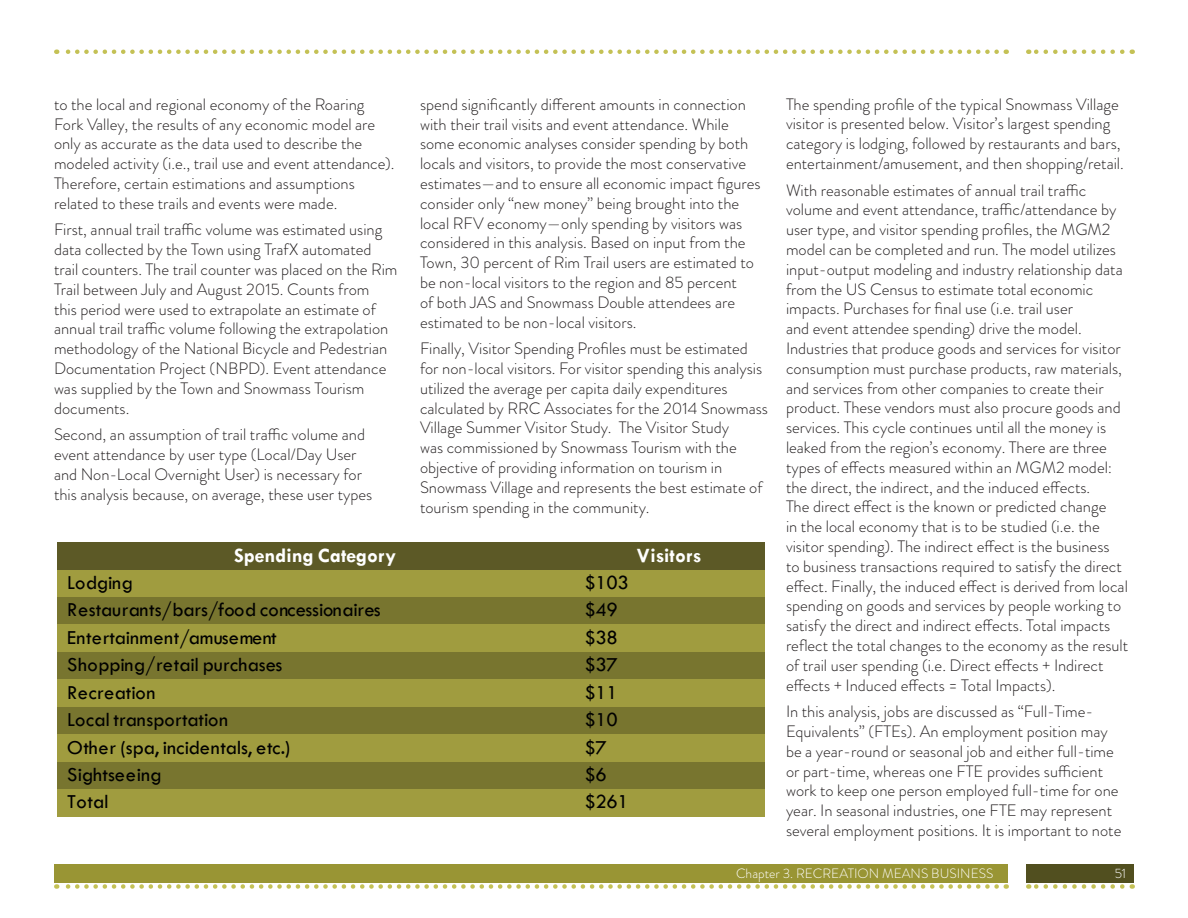
<style>
.page{position:relative;width:1188px;height:918px;background:#fff}
.page>*{position:absolute;margin:0;border:0;box-sizing:border-box;transform-origin:0 0}
.t1{font:20.55px "Tw Cen";color:#000}
.t2{font:700 20.55px "Tw Cen";letter-spacing:.005em;color:#fff}
.Body_Text{font:300 16.5px/19.8px "Brandon Grotesque";color:#231f20}
.t3{font:300 13.5px "Brandon Grotesque";color:#fff}
</style>
<div class="page">
<div style="left:1026px;top:864px;width:108px;height:18px;background:#514f1f"></div>
<div style="left:54px;top:864px;width:954px;height:18px;background:#999534"></div>
<svg style="left:1028px;top:884px;width:94px;height:5px"></svg>
<svg style="left:1028px;top:50px;width:94px;height:4px"></svg>
<svg style="left:56px;top:884px;width:941px;height:5px"></svg>
<svg style="left:56px;top:50px;width:941px;height:4px"></svg>
<div style="left:57px;top:542px;width:518px;height:28px;background:#5c5926"></div>
<div style="left:575px;top:542px;width:189px;height:28px;background:#5c5926"></div>
<div style="left:57px;top:570px;width:518px;height:27px;background:#a09c3f"></div>
<div style="left:575px;top:570px;width:189px;height:27px;background:#a09c3f"></div>
<div style="left:57px;top:597px;width:518px;height:28px;background:#78752f"></div>
<div style="left:575px;top:597px;width:189px;height:28px;background:#78752f"></div>
<div style="left:57px;top:625px;width:518px;height:27px;background:#a09c3f"></div>
<div style="left:575px;top:625px;width:189px;height:27px;background:#a09c3f"></div>
<div style="left:57px;top:652px;width:518px;height:28px;background:#78752f"></div>
<div style="left:575px;top:652px;width:189px;height:28px;background:#78752f"></div>
<div style="left:57px;top:680px;width:518px;height:27px;background:#a09c3f"></div>
<div style="left:575px;top:680px;width:189px;height:27px;background:#a09c3f"></div>
<div style="left:57px;top:707px;width:518px;height:27px;background:#78752f"></div>
<div style="left:575px;top:707px;width:189px;height:27px;background:#78752f"></div>
<div style="left:57px;top:734px;width:518px;height:28px;background:#a09c3f"></div>
<div style="left:575px;top:734px;width:189px;height:28px;background:#a09c3f"></div>
<div style="left:57px;top:762px;width:518px;height:27px;background:#78752f"></div>
<div style="left:575px;top:762px;width:189px;height:27px;background:#78752f"></div>
<div style="left:57px;top:789px;width:518px;height:28px;background:#a09c3f"></div>
<div style="left:575px;top:789px;width:189px;height:28px;background:#a09c3f"></div>
<p class="Body_Text" style="left:54px;top:94px;width:342px">to the local and regional economy of the Roaring Fork Valley, the results of any economic model are only as accurate as the data used to describe the modeled activity (i.e., trail use and event attendance).<br>Therefore, certain estimations and assumptions related to these trails and events were made.</p>
<p class="Body_Text" style="left:54px;top:220px;width:345px">First, annual trail traffic volume was estimated using data collected by the Town using TrafX automated trail counters. The trail counter was placed on the Rim Trail between July and August 2015. Counts from<br>this period were used to extrapolate an estimate of annual trail traffic volume following the extrapolation methodology of the National Bicycle and Pedestrian Documentation Project (NBPD). Event attendance was supplied by the Town and Snowmass Tourism documents.</p>
<p class="Body_Text" style="left:54px;top:425px;width:320px">Second, an assumption of trail traffic volume and event attendance by user type (Local/Day User and Non-Local Overnight User) is necessary for this analysis because, on average, these user types</p>
<p class="Body_Text" style="left:420px;top:94px;width:342px">spend significantly different amounts in connection with their trail visits and event attendance. While some economic analyses consider spending by both locals and visitors, to provide the most conservative estimates—and to ensure all economic impact figures consider only “new money” being brought into the local RFV economy—only spending by visitors was considered in this analysis. Based on input from the Town, 30 percent of Rim Trail users are estimated to be non-local visitors to the region and 85 percent<br>of both JAS and Snowmass Double attendees are estimated to be non-local visitors.</p>
<p class="Body_Text" style="left:420px;top:339px;width:349px">Finally, Visitor Spending Profiles must be estimated for non-local visitors. For visitor spending this analysis utilized the average per capita daily expenditures calculated by RRC Associates for the 2014 Snowmass Village Summer Visitor Study. The Visitor Study<br>was commissioned by Snowmass Tourism with the objective of providing information on tourism in Snowmass Village and represents the best estimate of tourism spending in the community.</p>
<p class="t2" style="left:234px;top:543px;width:163px">Spending Category</p>
<p class="t2" style="left:637px;top:543px;width:66px">Visitors</p>
<p class="t1" style="left:67px;top:570px;width:68px">Lodging</p>
<p class="t1" style="left:585px;top:570px;width:46px">$103</p>
<p class="t1" style="left:67px;top:598px;width:315px">Restaurants/bars/food concessionaires</p>
<p class="t1" style="left:585px;top:598px;width:35px">$49</p>
<p class="t1" style="left:67px;top:625px;width:211px">Entertainment/amusement</p>
<p class="t1" style="left:585px;top:625px;width:35px">$38</p>
<p class="t1" style="left:67px;top:652px;width:217px">Shopping/retail purchases</p>
<p class="t1" style="left:585px;top:652px;width:35px">$37</p>
<p class="t1" style="left:67px;top:680px;width:90px">Recreation</p>
<p class="t1" style="left:585px;top:680px;width:35px">$11</p>
<p class="t1" style="left:67px;top:707px;width:163px">Local transportation</p>
<p class="t1" style="left:585px;top:707px;width:35px">$10</p>
<p class="t1" style="left:67px;top:735px;width:225px">Other (spa, incidentals, etc.)</p>
<p class="t1" style="left:585px;top:735px;width:24px">$7</p>
<p class="t1" style="left:67px;top:762px;width:96px">Sightseeing</p>
<p class="t1" style="left:585px;top:762px;width:24px">$6</p>
<p class="t1" style="left:67px;top:790px;width:43px">Total</p>
<p class="t1" style="left:585px;top:790px;width:46px">$261</p>
<p class="Body_Text" style="left:786px;top:94px;width:339px">The spending profile of the typical Snowmass Village visitor is presented below. Visitor’s largest spending category is lodging, followed by restaurants and bars, entertainment/amusement, and then shopping/retail.</p>
<p class="Body_Text" style="left:786px;top:180px;width:344px">With reasonable estimates of annual trail traffic volume and event attendance, traffic/attendance by user type, and visitor spending profiles, the MGM2 model can be completed and run. The model utilizes input-output modeling and industry relationship data from the US Census to estimate total economic impacts. Purchases for final use (i.e. trail user<br>and event attendee spending) drive the model.<br>Industries that produce goods and services for visitor consumption must purchase products, raw materials, and services from other companies to create their product. These vendors must also procure goods and services. This cycle continues until all the money is leaked from the region’s economy. There are three types of effects measured within an MGM2 model: the direct, the indirect, and the induced effects.<br>The direct effect is the known or predicted change<br>in the local economy that is to be studied (i.e. the visitor spending). The indirect effect is the business<br>to business transactions required to satisfy the direct effect. Finally, the induced effect is derived from local spending on goods and services by people working to satisfy the direct and indirect effects. Total impacts reflect the total changes to the economy as the result of trail user spending (i.e. Direct effects + Indirect effects + Induced effects = Total Impacts).</p>
<p class="Body_Text" style="left:786px;top:702px;width:337px">In this analysis, jobs are discussed as “Full-Time-Equivalents” (FTEs). An employment position may be a year-round or seasonal job and either full-time or part-time, whereas one FTE provides sufficient work to keep one person employed full-time for one year. In seasonal industries, one FTE may represent several employment positions. It is important to note</p>
<p class="t3" style="left:736px;top:864px;width:259px">Chapter 3. RECREATION MEANS BUSINESS</p>
<p class="t3" style="left:1115px;top:864px;width:13px">51</p>
</div>
